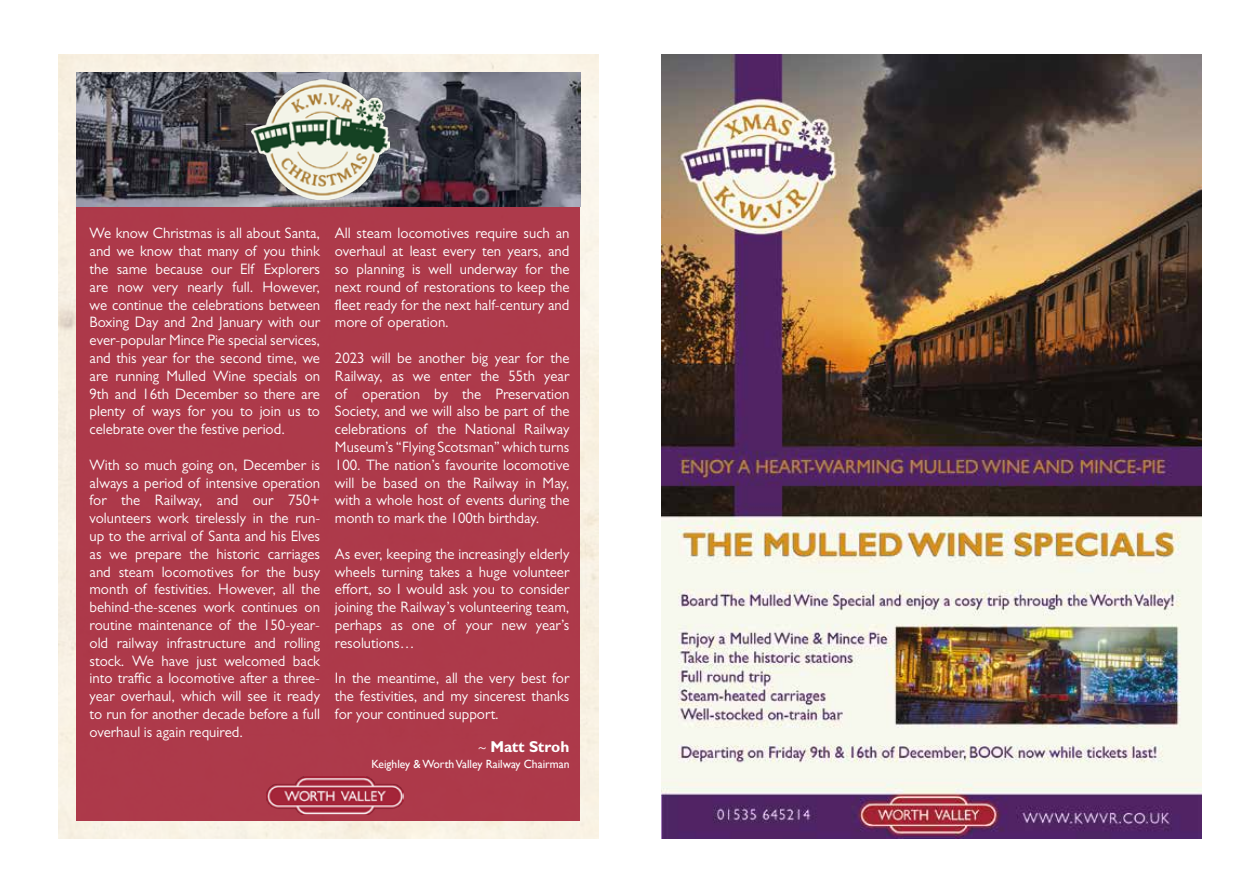
<style>
.page{position:relative;width:1259px;height:893px;background:#fff}
.page>*{position:absolute;margin:0;border:0;box-sizing:border-box;transform-origin:0 0}
.t1{font:700 15.75px "Gill Sans";color:#fff}
.t2{font:15.15px/17.9px "Gill Sans";color:#fff;text-align:justify}
.t3{font:11.85px "Gill Sans";color:#fff}
.s1{font-family:"Minion Pro";font-weight:400}
</style>
<div class="page">
<img style="left:662px;top:54px;width:539px;height:785px">
<img style="left:58px;top:54px;width:540px;height:785px">
<div style="left:76px;top:206px;width:504px;height:614px;background:#ad3a4a"></div>
<img style="left:77px;top:73px;width:503px;height:133px">
<img style="left:267px;top:776px;width:136px;height:39px">
<img style="left:251px;top:80px;width:138px;height:119px">
<p class="t2" style="left:90px;top:224px;width:232px">We know Christmas is all about Santa, and we know that many of you think the same because our Elf Explorers are now very nearly full. However, we continue the celebrations between Boxing Day and 2nd January with our ever-popular Mince Pie special services, and this year for the second time, we are running Mulled Wine specials on 9th and 16th December so there are plenty of ways for you to join us to celebrate over the festive period.</p>
<p class="t2" style="left:90px;top:456px;width:232px">With so much going on, December is always a period of intensive operation for the Railway, and our 750+ volunteers work tirelessly in the run&shy;up to the arrival of Santa and his Elves as we prepare the historic carriages and steam locomotives for the busy month of festivities. However, all the behind-the-scenes work continues on routine maintenance of the 150-year&shy;old railway infrastructure and rolling stock. We have just welcomed back into traffic a locomotive after a three&shy;year overhaul, which will see it ready to run for another decade before a full overhaul is again required.</p>
<p class="t2" style="left:335px;top:224px;width:236px">All steam locomotives require such an overhaul at least every ten years, and so planning is well underway for the next round of restorations to keep the fleet ready for the next half-century and more of operation.</p>
<p class="t2" style="left:335px;top:349px;width:236px">2023 will be another big year for the Railway, as we enter the 55th year of operation by the Preservation Society, and we will also be part of the celebrations of the National Railway Museum’s “Flying Scotsman” which turns 100. The nation’s favourite locomotive will be based on the Railway in May, with a whole host of events during the month to mark the 100th birthday.</p>
<p class="t2" style="left:335px;top:545px;width:236px">As ever, keeping the increasingly elderly wheels turning takes a huge volunteer effort, so I would ask you to consider joining the Railway’s volunteering team, perhaps as one of your new year’s resolutions…</p>
<p class="t2" style="left:335px;top:669px;width:236px">In the meantime, all the very best for the festivities, and my sincerest thanks for your continued support.</p>
<p class="t1" style="left:478px;top:737px;width:93px"><span class="s1">~</span> Matt Stroh</p>
<p class="t3" style="left:371px;top:757px;width:199px">Keighley &amp; Worth Valley Railway Chairman</p>
</div>
